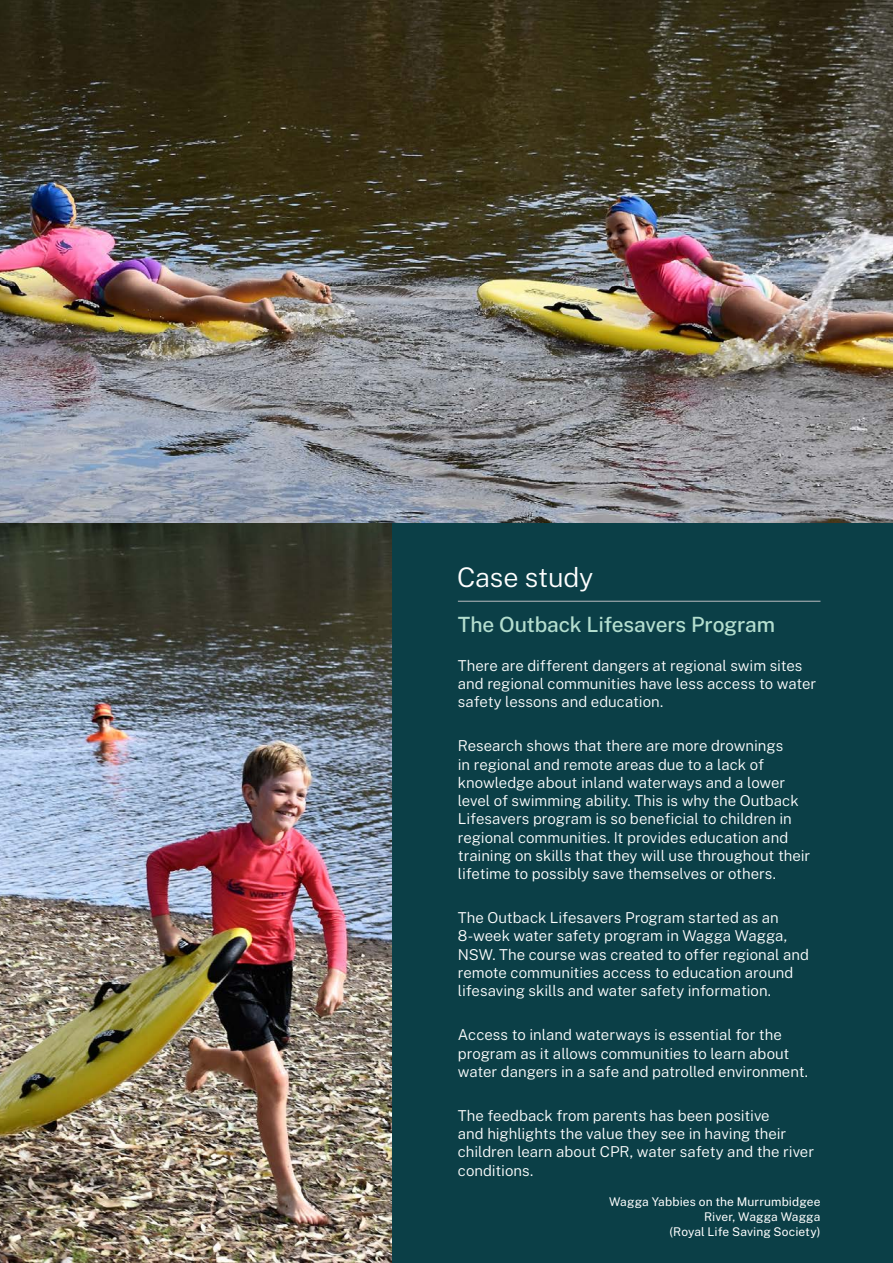
<style>
.page{position:relative;width:893px;height:1263px;background:#fff}
.page>*{position:absolute;margin:0;border:0;box-sizing:border-box;transform-origin:0 0}
.Heading_2{font:300 27px "Public Sans";letter-spacing:-.015em;color:#fff}
.Heading_3{font:500 21px "Public Sans";letter-spacing:-.01em;color:#b4decf}
.Body{font:300 15px/18.3px "Public Sans";letter-spacing:-.005em;color:#fff}
.Captions{font:12px/15px "Public Sans";letter-spacing:.005em;color:#fff;text-align:right}
</style>
<div class="page">
<img style="left:0;top:0;width:892px;height:523px">
<div style="left:391px;top:523px;width:502px;height:740px;background:#0b3f47"></div>
<img style="left:0;top:523px;width:391px;height:740px">
<hr style="left:458px;top:601px;width:362px;height:1px;background:#bcbdc0">
<hr style="left:892px;top:0;width:1px;height:1263px;background:#e6f4ec">
<p class="Heading_2" style="left:457px;top:558px;width:138px">Case study</p>
<p class="Heading_3" style="left:458px;top:609px;width:319px">The Outback Lifesavers Program</p>
<p class="Body" style="left:458px;top:655px;width:360px">There are different dangers at regional swim sites and regional communities have less access to water safety lessons and education.</p>
<p class="Body" style="left:458px;top:736px;width:354px">Research shows that there are more drownings<br>in regional and remote areas due to a lack of knowledge about inland waterways and a lower level of swimming ability. This is why the Outback Lifesavers program is so beneficial to children in regional communities. It provides education and training on skills that they will use throughout their lifetime to possibly save themselves or others.</p>
<p class="Body" style="left:458px;top:908px;width:353px">The Outback Lifesavers Program started as an 8-week water safety program in Wagga Wagga, NSW. The course was created to offer regional and remote communities access to education around lifesaving skills and water safety information.</p>
<p class="Body" style="left:458px;top:1025px;width:352px">Access to inland waterways is essential for the program as it allows communities to learn about water dangers in a safe and patrolled environment.</p>
<p class="Body" style="left:458px;top:1105px;width:358px">The feedback from parents has been positive<br>and highlights the value they see in having their children learn about CPR, water safety and the river conditions.</p>
<p class="Captions" style="left:609px;top:1193px;width:213px">Wagga Yabbies on the Murrumbidgee<br>River, Wagga Wagga</p>
<p class="Captions" style="left:670px;top:1223px;width:152px">(Royal Life Saving Society)</p>
</div>
